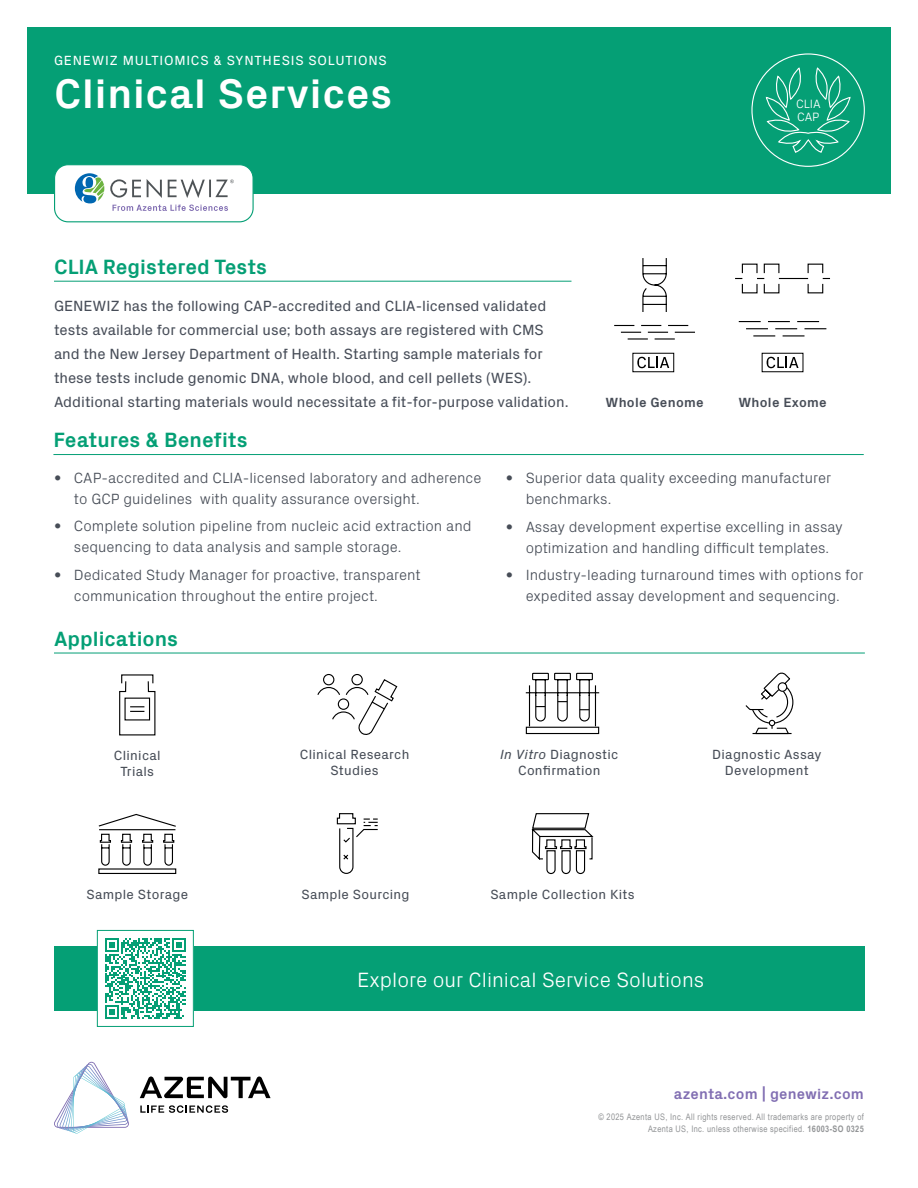
<style>
.page{position:relative;width:918px;height:1188px;background:#fff}
.page>*{position:absolute;margin:0;border:0;box-sizing:border-box;transform-origin:0 0}
.t1{font:700 42px "Px Grotesk";letter-spacing:.02em;color:#fff}
.t2{font:300 21px "Px Grotesk";color:#fff}
.t3{font:700 21px "Px Grotesk";color:#049f75}
.t4{font:700 21px "Px Grotesk";color:#059f75}
.t5{font:300 15px/21px "Px Grotesk";color:#474d57}
.t6{font:15px/24px "Px Grotesk";color:#474d58}
.t7{font:700 15px "Px Grotesk";letter-spacing:.01em;color:#816eb2}
.t8{font:13.5px/16.2px "Px Grotesk";letter-spacing:.02em;color:#474d57;text-align:center}
.t9{font:13.5px "Px Grotesk";letter-spacing:.06em;color:#fff}
.t10{font:700 13.5px "Px Grotesk";letter-spacing:.02em;color:#474d57}
.t11{font:300 12.15px "Px Grotesk";color:#fff}
.t12{font:9px/12px "Arial Narrow";letter-spacing:.04em;color:#929496;text-align:right}
.s1{font-style:italic}
.s2{font-weight:700}
</style>
<div class="page">
<svg style="left:140px;top:1076px;width:131px;height:22px"></svg>
<svg style="left:140px;top:1105px;width:88px;height:8px"></svg>
<svg style="left:54px;top:1062px;width:75px;height:72px"></svg>
<div style="left:27px;top:27px;width:864px;height:166px;background:#059f75"></div>
<div style="left:55px;top:165px;width:198px;height:57px;background:#fff;border-radius:14px"></div>
<svg style="left:75px;top:173px;width:29px;height:30px"></svg>
<svg style="left:110px;top:179px;width:31px;height:19px"></svg>
<svg style="left:147px;top:179px;width:15px;height:19px"></svg>
<svg style="left:168px;top:179px;width:66px;height:19px"></svg>
<svg style="left:113px;top:205px;width:115px;height:6px"></svg>
<div style="left:54px;top:164px;width:200px;height:58px;border:1px solid #059f75;border-radius:14px"></div>
<svg style="left:765px;top:68px;width:86px;height:86px"></svg>
<hr style="left:54px;top:281px;width:517px;height:1px;background:#059f75">
<hr style="left:54px;top:653px;width:811px;height:1px;background:#049f75">
<hr style="left:53px;top:454px;width:811px;height:1px;background:#049f75">
<svg style="left:637px;top:357px;width:32px;height:11px"></svg>
<svg style="left:614px;top:258px;width:81px;height:82px"></svg>
<svg style="left:767px;top:357px;width:32px;height:11px"></svg>
<svg style="left:735px;top:263px;width:95px;height:74px"></svg>
<svg style="left:119px;top:674px;width:37px;height:62px"></svg>
<svg style="left:317px;top:674px;width:81px;height:61px"></svg>
<svg style="left:525px;top:672px;width:75px;height:63px"></svg>
<svg style="left:745px;top:672px;width:49px;height:63px"></svg>
<svg style="left:98px;top:813px;width:79px;height:61px"></svg>
<svg style="left:336px;top:813px;width:42px;height:61px"></svg>
<svg style="left:531px;top:813px;width:63px;height:62px"></svg>
<div style="left:55px;top:946px;width:810px;height:65px;background:#059f75"></div>
<div style="left:97px;top:930px;width:96px;height:96px;background:#fff"></div>
<svg style="left:105px;top:938px;width:81px;height:81px"></svg>
<div style="left:97px;top:930px;width:97px;height:97px;border:1px solid #059f75"></div>
<p class="t9" style="left:54px;top:51px;width:334px">GENEWIZ MULTIOMICS &amp; SYNTHESIS SOLUTIONS</p>
<h1 class="t1" style="left:54px;top:64px;width:340px">Clinical Services</h1>
<p class="t11" style="left:796px;top:95px;width:26px">CLIA</p>
<p class="t11" style="left:797px;top:109px;width:24px">CAP</p>
<h2 class="t4" style="left:54px;top:252px;width:215px">CLIA Registered Tests</h2>
<p class="t6" style="left:54px;top:293px;width:516px">GENEWIZ has the following CAP-accredited and CLIA-licensed validated tests available for commercial use; both assays are registered with CMS and the New Jersey Department of Health. Starting sample materials for these tests include genomic DNA, whole blood, and cell pellets (WES).<br>Additional starting materials would necessitate a fit-for-purpose validation.</p>
<p class="t10" style="left:606px;top:392px;width:100px">Whole Genome</p>
<p class="t10" style="left:738px;top:392px;width:90px">Whole Exome</p>
<h2 class="t3" style="left:53px;top:425px;width:196px">Features &amp; Benefits</h2>
<p class="t5" style="left:74px;top:466px;width:409px;text-indent:-20px">• CAP-accredited and CLIA-licensed laboratory and adherence to GCP guidelines with quality assurance oversight.</p>
<p class="t5" style="left:74px;top:515px;width:399px;text-indent:-20px">• Complete solution pipeline from nucleic acid extraction and sequencing to data analysis and sample storage.</p>
<p class="t5" style="left:74px;top:563px;width:348px;text-indent:-20px">• Dedicated Study Manager for proactive, transparent communication throughout the entire project.</p>
<h2 class="t3" style="left:54px;top:624px;width:126px">Applications</h2>
<p class="t5" style="left:526px;top:466px;width:307px;text-indent:-20px">• Superior data quality exceeding manufacturer benchmarks.</p>
<p class="t5" style="left:505px;top:515px;width:339px;text-align:center">• Assay development expertise excelling in assay optimization and handling difficult templates.</p>
<p class="t5" style="left:505px;top:563px;width:360px;text-align:center">• Industry-leading turnaround times with options for expedited assay development and sequencing.</p>
<p class="t8" style="left:114px;top:746px;width:48px">Clinical<br>Trials</p>
<p class="t8" style="left:300px;top:746px;width:111px">Clinical Research<br>Studies</p>
<p class="t8" style="left:500px;top:746px;width:120px"><span class="s1">In Vitro</span> Diagnostic<br>Confirmation</p>
<p class="t8" style="left:712px;top:745px;width:111px">Diagnostic Assay<br>Development</p>
<p class="t8" style="left:86px;top:886px;width:103px">Sample Storage</p>
<p class="t8" style="left:301px;top:886px;width:110px">Sample Sourcing</p>
<p class="t8" style="left:490px;top:886px;width:146px">Sample Collection Kits</p>
<h2 class="t2" style="left:357px;top:965px;width:349px">Explore our Clinical Service Solutions</h2>
<p class="t7" style="left:674px;top:1083px;width:192px">azenta.com | genewiz.com</p>
<p class="t12" style="left:598px;top:1111px;width:267px">© 2025 Azenta US, Inc. All rights reserved. All trademarks are property of<br>Azenta US, Inc. unless otherwise specified. <span class="s2">16003-SO 0325</span></p>
</div>
